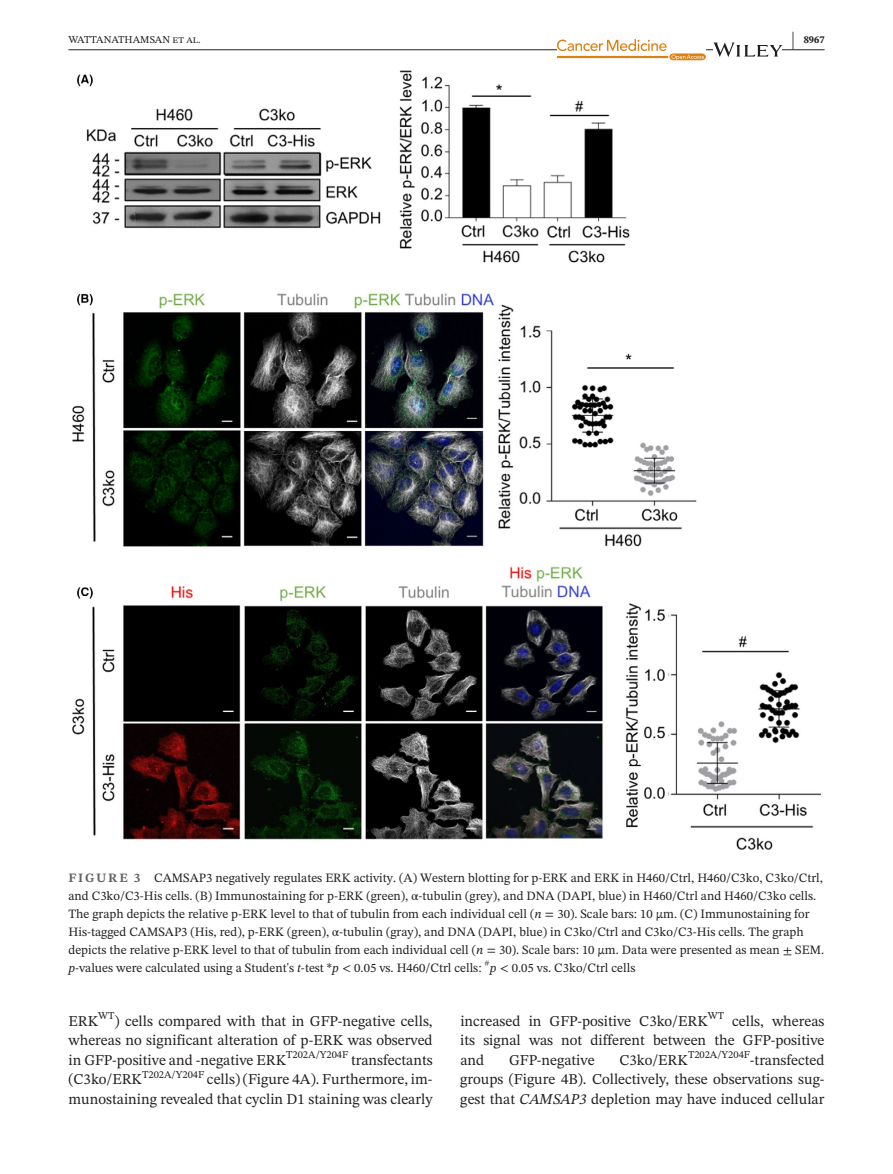
<style>
.page{position:relative;width:893px;height:1174px;background:#fff}
.page>*{position:absolute;margin:0;border:0;box-sizing:border-box;transform-origin:0 0}
.t1{font:700 21px "STIX Two Text";color:#231f20;scale:.42 1}
.t2{font:15px/19.5px "STIX Two Text";color:#231f20;text-align:justify}
.t3{font:12.75px/18px "STIX Two Text";color:#231f20}
.t4{font:10.5px "STIX Two Text";color:#231f20}
.t5{font:700 10.5px "STIX Two Text";color:#231f20}
.s1{font-weight:700;color:#636366}
.s2{font-family:"STIX"}
.s3{font-style:italic}
</style>
<div class="page">
<hr style="left:68px;top:49px;width:756px;height:1px;background:#231f20">
<svg style="left:557px;top:39px;width:149px;height:21px"></svg>
<svg style="left:713px;top:43px;width:69px;height:14px"></svg>
<img style="left:72px;top:70px;width:749px;height:779px">
<h1 class="t1" style="left:792px;top:24px;width:8px">|</h1>
<p class="t4" style="left:68px;top:32px;width:134px">WATTANATHAMSAN et al.</p>
<p class="t5" style="left:804px;top:32px;width:22px">8967</p>
<p class="t3" style="left:68px;top:868px;width:757px"><span class="s1">FIGURE 3</span> CAMSAP3 negatively regulates ERK activity. (A) Western blotting for p-ERK and ERK in H460/Ctrl, H460/C3ko, C3ko/Ctrl, and C3ko/C3-His cells. (B) Immunostaining for p-ERK (green), <span class="s2">α</span>-tubulin (grey), and DNA (DAPI, blue) in H460/Ctrl and H460/C3ko cells.<br>The graph depicts the relative p-ERK level to that of tubulin from each individual cell (<span class="s3">n</span> = 30). Scale bars: 10 µm. (C) Immunostaining for His-tagged CAMSAP3 (His, red), p-ERK (green), <span class="s2">α</span>-tubulin (gray), and DNA (DAPI, blue) in C3ko/Ctrl and C3ko/C3-His cells. The graph depicts the relative p-ERK level to that of tubulin from each individual cell (<span class="s3">n</span> = 30). Scale bars: 10 µm. Data were presented as mean ± SEM. <span class="s3">p</span>-values were calculated using a Student's <span class="s3">t</span>-test *<span class="s3">p</span> &lt; 0.05 vs. H460/Ctrl cells: <sup>#</sup><span class="s3">p</span> &lt; 0.05 vs. C3ko/Ctrl cells</p>
<p class="t4" style="left:98px;top:1008px;width:18px">WT</p>
<p class="t2" style="left:68px;top:1011px;width:366px;text-indent:46px">) cells compared with that in GFP-negative cells, whereas no significant alteration of p-ERK was observed in GFP-positive and -negative ERK</p>
<p class="t2" style="left:68px;top:1011px;width:31px">ERK</p>
<p class="t4" style="left:286px;top:1047px;width:64px">T202A/Y204F</p>
<p class="t2" style="left:351px;top:1050px;width:83px">transfectants</p>
<p class="t2" style="left:68px;top:1069px;width:75px">(C3ko/ERK</p>
<p class="t4" style="left:142px;top:1066px;width:64px">T202A/Y204F</p>
<p class="t2" style="left:68px;top:1069px;width:366px;text-align:right">cells) (Figure 4A). Furthermore, im-<br>munostaining revealed that cyclin D1 staining was clearly</p>
<p class="t2" style="left:460px;top:1011px;width:249px">increased in GFP-positive C3ko/ERK</p>
<p class="t4" style="left:708px;top:1008px;width:18px">WT</p>
<p class="t2" style="left:460px;top:1011px;width:366px;text-indent:272px">cells, whereas its signal was not different between the GFP-positive and</p>
<p class="t2" style="left:509px;top:1050px;width:87px">GFP-negative</p>
<p class="t2" style="left:619px;top:1050px;width:70px">C3ko/ERK</p>
<p class="t4" style="left:688px;top:1047px;width:64px">T202A/Y204F</p>
<p class="t2" style="left:460px;top:1050px;width:366px;text-indent:290px">-transfected groups (Figure 4B). Collectively, these observations sug&shy;gest that <span class="s3">CAMSAP3</span> depletion may have induced cellular</p>
</div>
